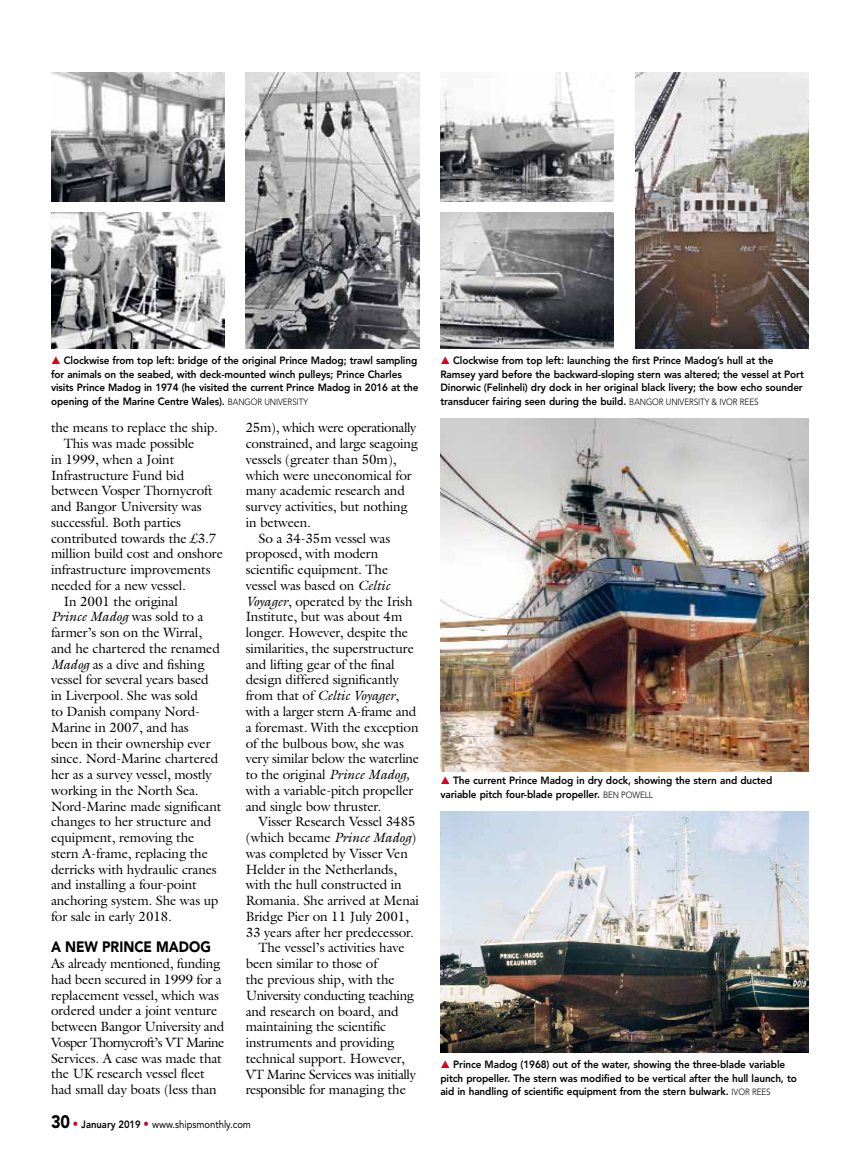
<style>
.page{position:relative;width:851px;height:1170px;background:#fff}
.page>*{position:absolute;margin:0;border:0;box-sizing:border-box;transform-origin:0 0}
.t1{font:900 15px "Avenir LT Std";color:#000;scale:.9 1}
.t2{font:13.5px/15.8px "Galliard Std";letter-spacing:-.01em;color:#000}
.t3{font:13.5px "Galliard Std";letter-spacing:-.03em;color:#000}
.t4{font:italic 13.5px "Galliard Std";letter-spacing:-.01em;color:#000}
.t5{font:800 10.5px/13.5px "Avenir LT Std";letter-spacing:-.01em;color:#000;scale:.95 1}
.t6{font:10.5px "Avenir LT Std";color:#000;scale:.9 1}
.s1{font-weight:300;font-size:9px}
.s2{font-style:italic}
.s3{font-style:normal}
.s4{font-weight:900;font-size:18px}
.s5{font-size:12px;color:#c90023}
.s6{font-weight:800}
</style>
<div class="page">
<img style="left:440px;top:418px;width:368px;height:353px">
<img style="left:440px;top:72px;width:173px;height:130px">
<img style="left:440px;top:212px;width:173px;height:136px">
<img style="left:51px;top:212px;width:173px;height:136px">
<img style="left:246px;top:72px;width:173px;height:276px">
<img style="left:635px;top:72px;width:173px;height:276px">
<img style="left:51px;top:72px;width:173px;height:130px">
<img style="left:440px;top:811px;width:368px;height:241px">
<p class="t5" style="left:51px;top:354px;width:388px;text-indent:13px">Clockwise from top left: bridge of the original Prince Madog; trawl sampling for animals on the seabed, with deck-mounted winch pulleys; Prince Charles visits Prince Madog in 1974 (he visited the current Prince Madog in 2016 at the opening of the Marine Centre Wales). <span class="s1">BANGOR UNIVERSITY</span></p>
<p class="t5" style="left:440px;top:354px;width:384px;text-indent:13px">Clockwise from top left: launching the first Prince Madog’s hull at the Ramsey yard before the backward-sloping stern was altered; the vessel at Port Dinorwic (Felinheli) dry dock in her original black livery; the bow echo sounder transducer fairing seen during the build. <span class="s1">BANGOR UNIVERSITY &amp; IVOR REES</span></p>
<p class="t3" style="left:246px;top:419px;width:172px">25m), which were operationally</p>
<p class="t2" style="left:246px;top:435px;width:174px">constrained, and large seagoing</p>
<p class="t2" style="left:246px;top:451px;width:152px">vessels (greater than 50m),</p>
<p class="t2" style="left:246px;top:467px;width:167px">which were uneconomical for</p>
<p class="t2" style="left:246px;top:482px;width:161px">many academic research and</p>
<p class="t2" style="left:246px;top:498px;width:164px">survey activities, but nothing</p>
<p class="t2" style="left:246px;top:514px;width:67px">in between.</p>
<p class="t2" style="left:258px;top:530px;width:133px">So a 34-35m vessel was</p>
<p class="t2" style="left:246px;top:545px;width:134px">proposed, with modern</p>
<p class="t2" style="left:246px;top:561px;width:144px">scientific equipment. The</p>
<p class="t2" style="left:246px;top:577px;width:146px">vessel was based on <span class="s2">Celtic</span></p>
<p class="t2" style="left:246px;top:593px;width:168px"><span class="s2">Voyager</span>, operated by the Irish</p>
<p class="t2" style="left:246px;top:608px;width:158px">Institute, but was about 4m</p>
<p class="t2" style="left:246px;top:624px;width:164px">longer. However, despite the</p>
<p class="t2" style="left:246px;top:640px;width:170px">similarities, the superstructure</p>
<p class="t2" style="left:246px;top:656px;width:150px">and lifting gear of the final</p>
<p class="t2" style="left:246px;top:671px;width:155px">design differed significantly</p>
<p class="t4" style="left:246px;top:687px;width:155px"><span class="s3">from that of</span> Celtic Voyager<span class="s3">,</span></p>
<p class="t2" style="left:246px;top:703px;width:172px">with a larger stern A-frame and</p>
<p class="t2" style="left:246px;top:719px;width:174px">a foremast. With the exception</p>
<p class="t2" style="left:246px;top:734px;width:160px">of the bulbous bow, she was</p>
<p class="t2" style="left:246px;top:750px;width:175px">very similar below the waterline</p>
<p class="t2" style="left:246px;top:766px;width:165px">to the original <span class="s2">Prince Madog,</span></p>
<p class="t2" style="left:246px;top:782px;width:169px">with a variable-pitch propeller</p>
<p class="t2" style="left:246px;top:797px;width:137px">and single bow thruster.</p>
<p class="t2" style="left:258px;top:813px;width:159px">Visser Research Vessel 3485</p>
<p class="t2" style="left:246px;top:829px;width:172px">(which became <span class="s2">Prince Madog</span>)</p>
<p class="t2" style="left:246px;top:845px;width:164px">was completed by Visser Ven</p>
<p class="t2" style="left:246px;top:860px;width:153px">Helder in the Netherlands,</p>
<p class="t2" style="left:246px;top:876px;width:158px">with the hull constructed in</p>
<p class="t2" style="left:246px;top:892px;width:175px">Romania. She arrived at Menai</p>
<p class="t2" style="left:246px;top:908px;width:165px">Bridge Pier on 11 July 2001,</p>
<p class="t2" style="left:246px;top:923px;width:170px">33 years after her predecessor.</p>
<p class="t2" style="left:258px;top:939px;width:148px">The vessel’s activities have</p>
<p class="t2" style="left:246px;top:955px;width:133px">been similar to those of</p>
<p class="t2" style="left:246px;top:971px;width:150px">the previous ship, with the</p>
<p class="t3" style="left:246px;top:986px;width:170px">University conducting teaching</p>
<p class="t2" style="left:246px;top:1002px;width:155px">and research on board, and</p>
<p class="t2" style="left:246px;top:1018px;width:142px">maintaining the scientific</p>
<p class="t2" style="left:246px;top:1034px;width:150px">instruments and providing</p>
<p class="t2" style="left:246px;top:1050px;width:161px">technical support. However,</p>
<p class="t3" style="left:246px;top:1065px;width:172px">VT Marine Services was initially</p>
<p class="t2" style="left:246px;top:1081px;width:162px">responsible for managing the</p>
<p class="t2" style="left:51px;top:419px;width:168px">the means to replace the ship.</p>
<p class="t2" style="left:64px;top:435px;width:132px">This was made possible</p>
<p class="t2" style="left:51px;top:451px;width:125px">in 1999, when a Joint</p>
<p class="t2" style="left:51px;top:467px;width:135px">Infrastructure Fund bid</p>
<p class="t2" style="left:51px;top:482px;width:163px">between Vosper Thornycroft</p>
<p class="t2" style="left:51px;top:498px;width:152px">and Bangor University was</p>
<p class="t2" style="left:51px;top:514px;width:131px">successful. Both parties</p>
<p class="t2" style="left:51px;top:530px;width:167px">contributed towards the £3.7</p>
<p class="t2" style="left:51px;top:545px;width:173px">million build cost and onshore</p>
<p class="t2" style="left:51px;top:561px;width:161px">infrastructure improvements</p>
<p class="t2" style="left:51px;top:577px;width:136px">needed for a new vessel.</p>
<p class="t2" style="left:64px;top:593px;width:116px">In 2001 the original</p>
<p class="t4" style="left:51px;top:608px;width:154px">Prince Madog <span class="s3">was sold to a</span></p>
<p class="t2" style="left:51px;top:624px;width:152px">farmer’s son on the Wirral,</p>
<p class="t2" style="left:51px;top:640px;width:170px">and he chartered the renamed</p>
<p class="t2" style="left:51px;top:656px;width:155px"><span class="s2">Madog</span> as a dive and fishing</p>
<p class="t2" style="left:51px;top:671px;width:159px">vessel for several years based</p>
<p class="t2" style="left:51px;top:687px;width:148px">in Liverpool. She was sold</p>
<p class="t2" style="left:51px;top:703px;width:150px">to Danish company Nord-</p>
<p class="t2" style="left:51px;top:719px;width:139px">Marine in 2007, and has</p>
<p class="t2" style="left:51px;top:734px;width:161px">been in their ownership ever</p>
<p class="t2" style="left:51px;top:750px;width:169px">since. Nord-Marine chartered</p>
<p class="t2" style="left:51px;top:766px;width:162px">her as a survey vessel, mostly</p>
<p class="t2" style="left:51px;top:782px;width:149px">working in the North Sea.</p>
<p class="t2" style="left:51px;top:797px;width:172px">Nord-Marine made significant</p>
<p class="t2" style="left:51px;top:813px;width:162px">changes to her structure and</p>
<p class="t2" style="left:51px;top:829px;width:145px">equipment, removing the</p>
<p class="t2" style="left:51px;top:845px;width:158px">stern A-frame, replacing the</p>
<p class="t2" style="left:51px;top:860px;width:167px">derricks with hydraulic cranes</p>
<p class="t2" style="left:51px;top:876px;width:147px">and installing a four-point</p>
<p class="t2" style="left:51px;top:892px;width:169px">anchoring system. She was up</p>
<p class="t2" style="left:51px;top:908px;width:122px">for sale in early 2018.</p>
<p class="t1" style="left:51px;top:937px;width:144px">A NEW PRINCE MADOG</p>
<p class="t2" style="left:51px;top:955px;width:175px">As already mentioned, funding had been secured in 1999 for a replacement vessel, which was ordered under a joint venture between Bangor University and<br>Vosper Thornycroft’s VT Marine<br>Services. A case was made that the UK research vessel fleet had small day boats (less than</p>
<p class="t5" style="left:440px;top:773px;width:351px;text-indent:13px">The current Prince Madog in dry dock, showing the stern and ducted variable pitch four-blade propeller. <span class="s1">BEN POWELL</span></p>
<p class="t5" style="left:440px;top:1057px;width:376px;text-indent:13px">Prince Madog (1968) out of the water, showing the three-blade variable pitch propeller. The stern was modified to be vertical after the hull launch, to aid in handling of scientific equipment from the stern bulwark. <span class="s1">IVOR REES</span></p>
<p class="t6" style="left:51px;top:1118px;width:224px"><span class="s4">30</span> <span class="s5">•</span> <span class="s6">January 2019</span> <span class="s5">•</span> www.shipsmonthly.com</p>
</div>
